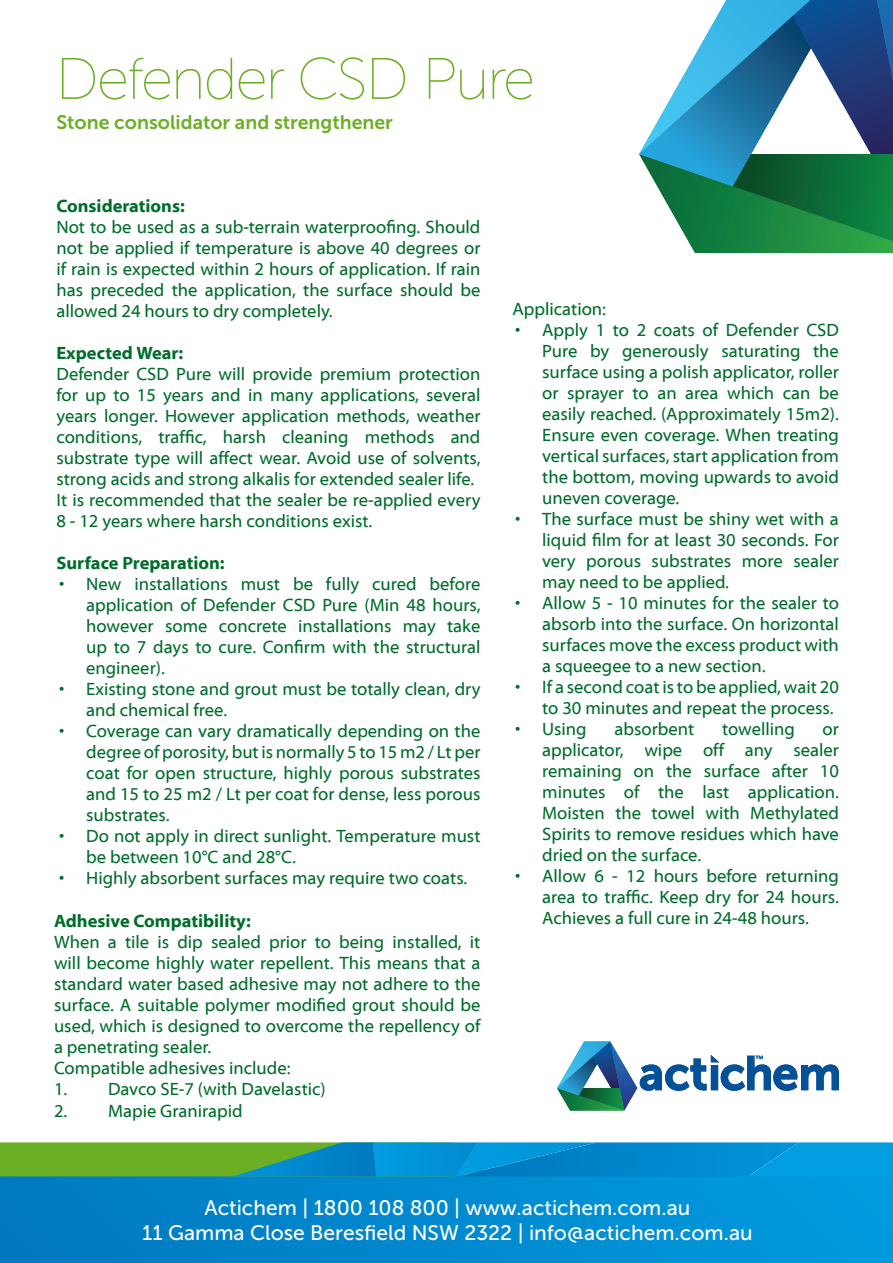
<style>
.page{position:relative;width:893px;height:1263px;background:#fff}
.page>*{position:absolute;margin:0;border:0;box-sizing:border-box;transform-origin:0 0}
.t1{font:300 58.5px "Museo Sans Display";color:#6baf24}
.t2{font:21px "Museo Sans 500";color:#fff}
.t3{font:19.5px "Museo Sans 700";color:#6baf24}
.t4{font:18px/21px "Myriad Web Pro";color:#006d2c;text-align:justify}
.t5{font:700 18px "Myriad Web Pro";color:#006d2c}
</style>
<div class="page">
<div style="left:0;top:1176px;width:893px;height:87px;background:linear-gradient(to right,#0079c0,#019bde)"></div>
<svg style="left:639px;top:0;width:254px;height:253px"></svg>
<svg style="left:557px;top:1041px;width:282px;height:69px"></svg>
<svg style="left:0;top:1142px;width:893px;height:34px;background:#269a9c"></svg>
<p class="t1" style="left:56px;top:48px;width:479px">Defender CSD Pure</p>
<p class="t3" style="left:56px;top:111px;width:338px">Stone consolidator and strengthener</p>
<p class="t5" style="left:56px;top:196px;width:130px">Considerations:</p>
<p class="t4" style="left:56px;top:217px;width:426px">Not to be used as a sub-terrain waterproofing. Should not be applied if temperature is above 40 degrees or if rain is expected within 2 hours of application. If rain has preceded the application, the surface should be allowed 24 hours to dry completely.</p>
<p class="t5" style="left:56px;top:343px;width:128px">Expected Wear:</p>
<p class="t4" style="left:56px;top:364px;width:426px">Defender CSD Pure will provide premium protection for up to 15 years and in many applications, several years longer. However application methods, weather conditions, traffic, harsh cleaning methods and substrate type will affect wear. Avoid use of solvents, strong acids and strong alkalis for extended sealer life.</p>
<p class="t4" style="left:56px;top:490px;width:426px">It is recommended that the sealer be re-applied every<br>8 - 12 years where harsh conditions exist.</p>
<p class="t5" style="left:56px;top:553px;width:170px">Surface Preparation:</p>
<p class="t4" style="left:86px;top:574px;width:396px;text-indent:-27px">• New installations must be fully cured before application of Defender CSD Pure (Min 48 hours, however some concrete installations may take up to 7 days to cure. Confirm with the structural engineer).</p>
<p class="t4" style="left:86px;top:679px;width:396px;text-indent:-27px">• Existing stone and grout must be totally clean, dry and chemical free.</p>
<p class="t4" style="left:86px;top:721px;width:396px;text-indent:-27px">• Coverage can vary dramatically depending on the degree of porosity, but is normally 5 to 15 m2 / Lt per coat for open structure, highly porous substrates and 15 to 25 m2 / Lt per coat for dense, less porous substrates.</p>
<p class="t4" style="left:86px;top:826px;width:396px;text-indent:-27px">• Do not apply in direct sunlight. Temperature must be between 10°C and 28°C.</p>
<p class="t4" style="left:59px;top:868px;width:410px">• Highly absorbent surfaces may require two coats.</p>
<p class="t5" style="left:54px;top:911px;width:198px">Adhesive Compatibility:</p>
<p class="t4" style="left:54px;top:931px;width:428px">When a tile is dip sealed prior to being installed, it will become highly water repellent. This means that a standard water based adhesive may not adhere to the surface. A suitable polymer modified grout should be used, which is designed to overcome the repellency of a penetrating sealer.</p>
<p class="t4" style="left:54px;top:1057px;width:238px">Compatible adhesives include:</p>
<p class="t4" style="left:54px;top:1079px;width:273px">1. Davco SE-7 (with Davelastic)</p>
<p class="t4" style="left:54px;top:1101px;width:190px">2. Mapie Granirapid</p>
<p class="t4" style="left:512px;top:299px;width:95px">Application:</p>
<p class="t4" style="left:542px;top:320px;width:298px;text-indent:-27px">• Apply 1 to 2 coats of Defender CSD Pure by generously saturating the surface using a polish applicator, roller or sprayer to an area which can be easily reached. (Approximately 15m2).<br>Ensure even coverage. When treating vertical surfaces, start application from the bottom, moving upwards to avoid uneven coverage.</p>
<p class="t4" style="left:542px;top:509px;width:298px;text-indent:-27px">• The surface must be shiny wet with a liquid film for at least 30 seconds. For very porous substrates more sealer may need to be applied.</p>
<p class="t4" style="left:542px;top:593px;width:298px;text-indent:-27px">• Allow 5 - 10 minutes for the sealer to absorb into the surface. On horizontal surfaces move the excess product with a squeegee to a new section.</p>
<p class="t4" style="left:542px;top:677px;width:298px;text-indent:-27px">• If a second coat is to be applied, wait 20 to 30 minutes and repeat the process.</p>
<p class="t4" style="left:515px;top:719px;width:73px">• Using</p>
<p class="t4" style="left:614px;top:719px;width:81px">absorbent</p>
<p class="t4" style="left:722px;top:719px;width:74px">towelling</p>
<p class="t4" style="left:542px;top:719px;width:298px;text-indent:280px">or applicator, wipe off any sealer remaining on the surface after 10 minutes of the last application.<br>Moisten the towel with Methylated Spirits to remove residues which have dried on the surface.</p>
<p class="t4" style="left:542px;top:866px;width:298px;text-indent:-27px">• Allow 6 - 12 hours before returning area to traffic. Keep dry for 24 hours.<br>Achieves a full cure in 24-48 hours.</p>
<p class="t2" style="left:204px;top:1196px;width:487px">Actichem | 1800 108 800 | www.actichem.com.au</p>
<p class="t2" style="left:142px;top:1221px;width:612px">11 Gamma Close Beresfield NSW 2322 | info@actichem.com.au</p>
</div>
